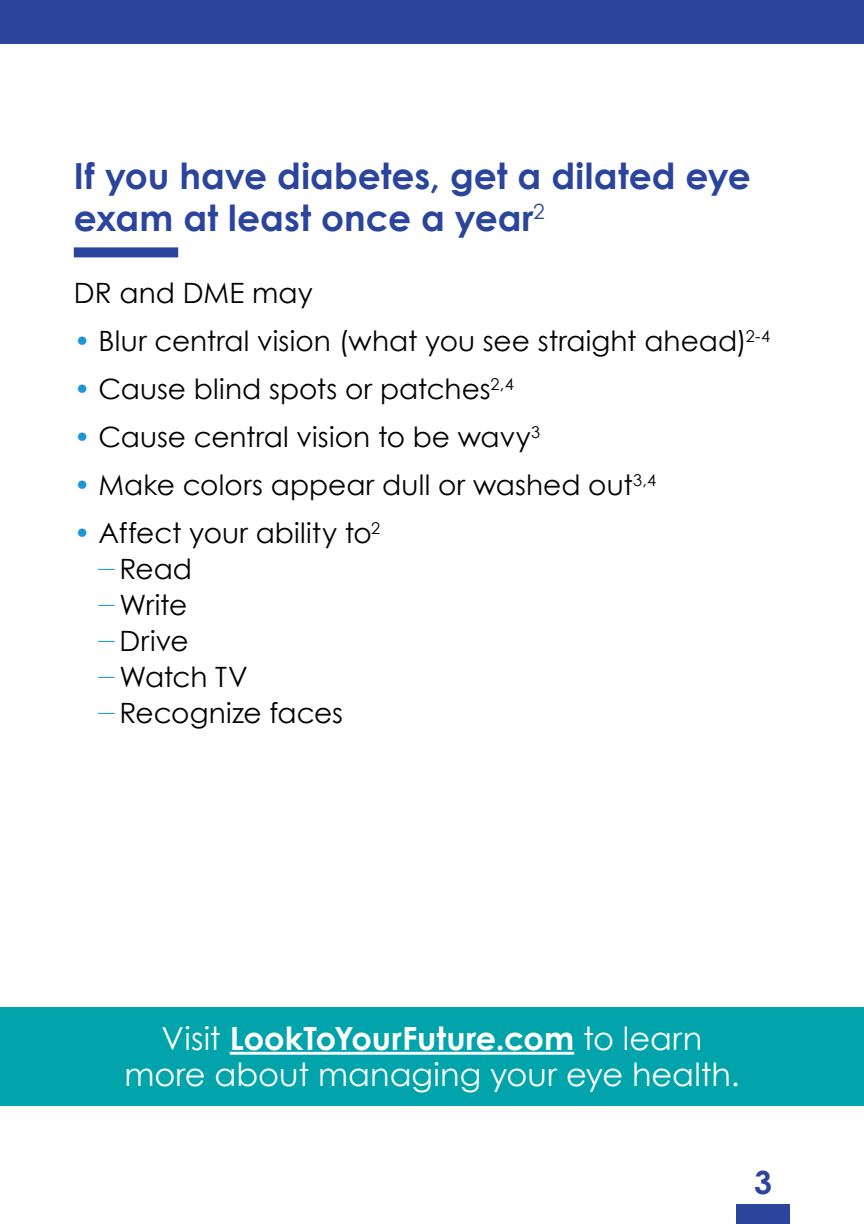
<style>
.page{position:relative;width:864px;height:1224px;background:#fff}
.page>*{position:absolute;margin:0;border:0;box-sizing:border-box;transform-origin:0 0}
.t1{font:700 36px/42px "Century Gothic";color:#2b449c}
.t2{font:32px/36px "Century Gothic";color:#fff;text-align:center}
.t3{font:700 32px "Century Gothic";color:#2b449c}
.t4{font:28px "Century Gothic";color:#000}
.s1{color:#1a96d4}
.s2{font-weight:700}
</style>
<div class="page">
<div style="left:736px;top:1204px;width:54px;height:20px;background:#2b449c"></div>
<div style="left:0;top:0;width:864px;height:44px;background:#2b449c"></div>
<div style="left:0;top:1007px;width:864px;height:99px;background:#00a4aa"></div>
<div style="left:74px;top:247px;width:104px;height:10px;background:#2b449c"></div>
<hr style="left:230px;top:1052px;width:344px;height:3px;background:#fff">
<p class="t1" style="left:74px;top:155px;width:679px">If you have diabetes, get a dilated eye exam at least once a year<sup>2</sup></p>
<p class="t4" style="left:74px;top:276px;width:240px">DR and DME may</p>
<p class="t4" style="left:74px;top:324px;width:698px"><span class="s1">•</span> Blur central vision (what you see straight ahead)<sup>2-4</sup></p>
<p class="t4" style="left:74px;top:372px;width:442px"><span class="s1">•</span> Cause blind spots or patches<sup>2,4</sup></p>
<p class="t4" style="left:74px;top:420px;width:468px"><span class="s1">•</span> Cause central vision to be wavy<sup>3</sup></p>
<p class="t4" style="left:74px;top:468px;width:584px"><span class="s1">•</span> Make colors appear dull or washed out<sup>3,4</sup></p>
<p class="t4" style="left:74px;top:516px;width:308px"><span class="s1">•</span> Affect your ability to<sup>2</sup></p>
<p class="t4" style="left:99px;top:552px;width:95px"><sup>—</sup> Read</p>
<p class="t4" style="left:99px;top:588px;width:90px"><sup>—</sup> Write</p>
<p class="t4" style="left:99px;top:624px;width:92px"><sup>—</sup> Drive</p>
<p class="t4" style="left:99px;top:660px;width:151px"><sup>—</sup> Watch TV</p>
<p class="t4" style="left:99px;top:696px;width:246px"><sup>—</sup> Recognize faces</p>
<p class="t2" style="left:124px;top:1020px;width:617px">Visit <span class="s2">LookToYourFuture.com</span> to learn more about managing your eye health.</p>
<p class="t3" style="left:754px;top:1162px;width:19px">3</p>
</div>
